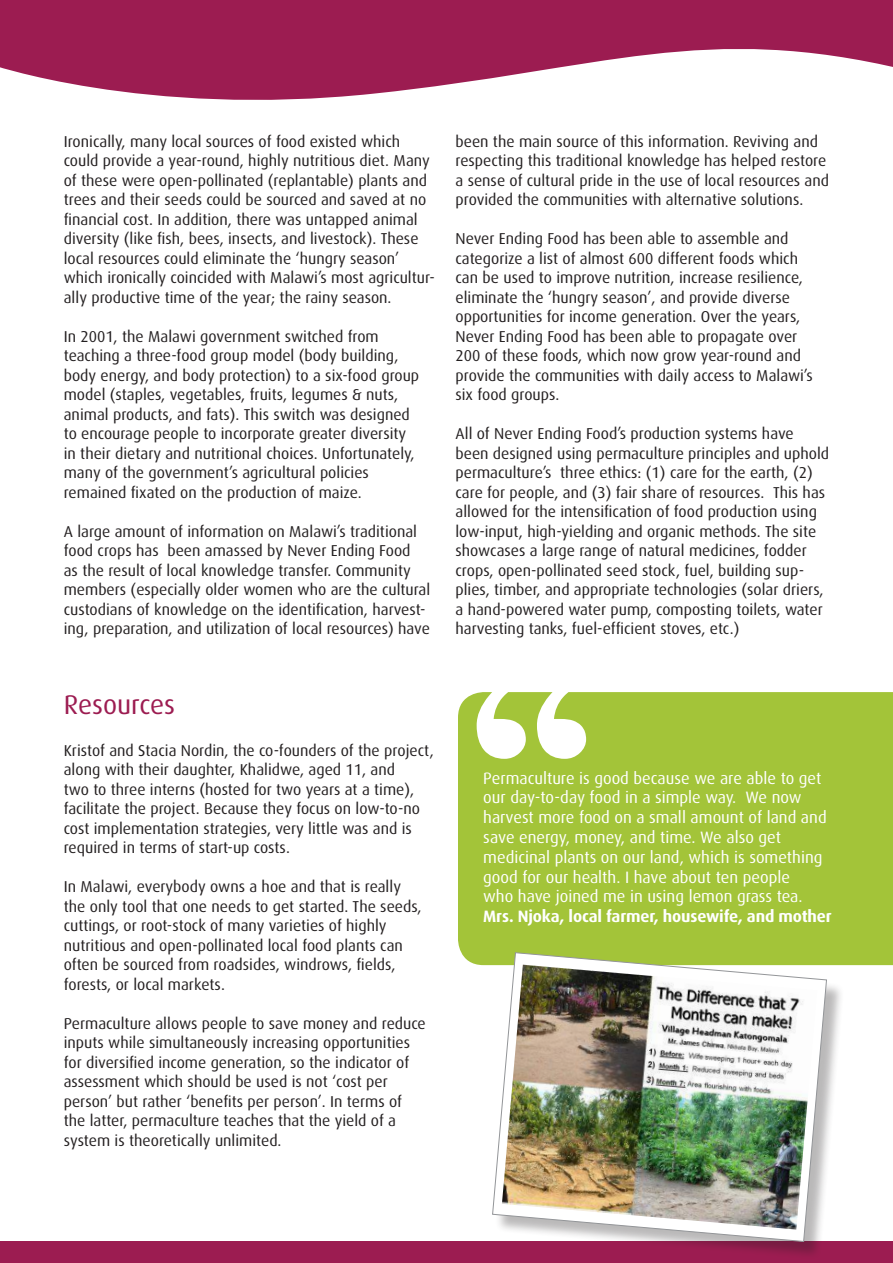
<style>
.page{position:relative;width:893px;height:1263px;background:#fff}
.page>*{position:absolute;margin:0;border:0;box-sizing:border-box;transform-origin:0 0}
.t1{font:27px "Dax";letter-spacing:-.005em;color:#9c1c51}
.t2{font:16.5px/19.8px "Dax";color:#fff}
.t3{font:700 16.5px "Dax";letter-spacing:-.01em;color:#fff}
.t4{font:15.75px/19.5px "Dax";color:#231f20}
</style>
<div class="page">
<svg style="left:0;top:0;width:893px;height:100px;fill:#9c1c51"></svg>
<div style="left:0;top:1242px;width:893px;height:21px;background:#9c1c51"></div>
<div style="left:458px;top:692px;width:435px;height:273px;background:#a3c439"></div>
<svg style="left:477px;top:692px;width:109px;height:67px"></svg>
<div style="left:495px;top:955px;width:349px;height:304px;background:#231f20;opacity:.31"></div>
<svg style="left:492px;top:952px;width:335px;height:290px"></svg>
<img style="left:502px;top:965px;width:315px;height:264px">
<p class="t4" style="left:64px;top:132px;width:373px">Ironically, many local sources of food existed which could provide a year-round, highly nutritious diet. Many of these were open-pollinated (replantable) plants and trees and their seeds could be sourced and saved at no financial cost. In addition, there was untapped animal diversity (like fish, bees, insects, and livestock). These local resources could eliminate the ‘hungry season’ which ironically coincided with Malawi’s most agricultur&shy;ally productive time of the year; the rainy season.</p>
<p class="t4" style="left:64px;top:327px;width:357px">In 2001, the Malawi government switched from teaching a three-food group model (body building, body energy, and body protection) to a six-food group model (staples, vegetables, fruits, legumes &amp; nuts, animal products, and fats). This switch was designed to encourage people to incorporate greater diversity in their dietary and nutritional choices. Unfortunately, many of the government’s agricultural policies remained fixated on the production of maize.</p>
<p class="t4" style="left:64px;top:522px;width:368px">A large amount of information on Malawi’s traditional food crops has been amassed by Never Ending Food<br>as the result of local knowledge transfer. Community members (especially older women who are the cultural custodians of knowledge on the identification, harvest&shy;ing, preparation, and utilization of local resources) have</p>
<p class="t4" style="left:455px;top:132px;width:375px">been the main source of this information. Reviving and respecting this traditional knowledge has helped restore a sense of cultural pride in the use of local resources and provided the communities with alternative solutions.</p>
<p class="t4" style="left:455px;top:229px;width:359px">Never Ending Food has been able to assemble and categorize a list of almost 600 different foods which can be used to improve nutrition, increase resilience, eliminate the ‘hungry season’, and provide diverse opportunities for income generation. Over the years, Never Ending Food has been able to propagate over 200 of these foods, which now grow year-round and provide the communities with daily access to Malawi’s six food groups.</p>
<p class="t4" style="left:455px;top:424px;width:375px">All of Never Ending Food’s production systems have been designed using permaculture principles and uphold permaculture’s three ethics: (1) care for the earth, (2) care for people, and (3) fair share of resources. This has allowed for the intensification of food production using low-input, high-yielding and organic methods. The site showcases a large range of natural medicines, fodder crops, open-pollinated seed stock, fuel, building sup&shy;plies, timber, and appropriate technologies (solar driers, a hand-powered water pump, composting toilets, water harvesting tanks, fuel-efficient stoves, etc.)</p>
<h1 class="t1" style="left:64px;top:690px;width:113px">Resources</h1>
<p class="t4" style="left:64px;top:741px;width:372px">Kristof and Stacia Nordin, the co-founders of the project, along with their daughter, Khalidwe, aged 11, and<br>two to three interns (hosted for two years at a time), facilitate the project. Because they focus on low-to-no cost implementation strategies, very little was and is required in terms of start-up costs.</p>
<p class="t4" style="left:64px;top:877px;width:359px">In Malawi, everybody owns a hoe and that is really the only tool that one needs to get started. The seeds, cuttings, or root-stock of many varieties of highly nutritious and open-pollinated local food plants can often be sourced from roadsides, windrows, fields, forests, or local markets.</p>
<p class="t4" style="left:64px;top:1014px;width:364px">Permaculture allows people to save money and reduce inputs while simultaneously increasing opportunities for diversified income generation, so the indicator of assessment which should be used is not ‘cost per person’ but rather ‘benefits per person’. In terms of the latter, permaculture teaches that the yield of a system is theoretically unlimited.</p>
<p class="t2" style="left:483px;top:768px;width:345px">Permaculture is good because we are able to get our day-to-day food in a simple way. We now harvest more food on a small amount of land and save energy, money, and time. We also get medicinal plants on our land, which is something good for our health. I have about ten people<br>who have joined me in using lemon grass tea.</p>
<p class="t3" style="left:483px;top:907px;width:350px">Mrs. Njoka, local farmer, housewife, and mother</p>
</div>
